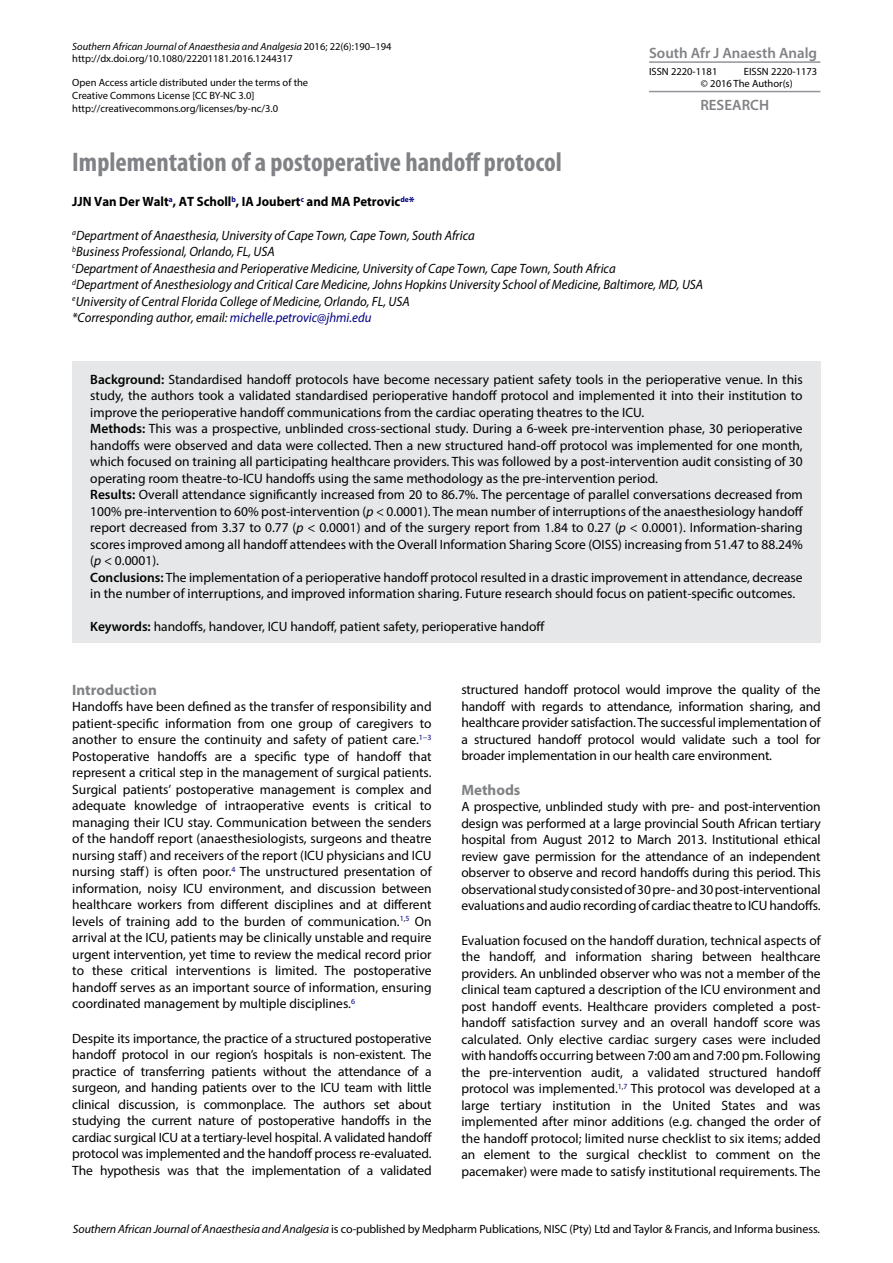
<style>
.page{position:relative;width:893px;height:1263px;background:#fff}
.page>*{position:absolute;margin:0;border:0;box-sizing:border-box;transform-origin:0 0}
.t1{font:700 condensed 27px "Myriad Pro";color:#808285}
.t2{font:600 15px "Myriad Pro";color:#808285}
.t3{font:700 15px "Myriad Pro";color:#808285}
.t4{font:13.5px/16.5px "Myriad Pro";color:#000;text-align:justify}
.t5{font:italic 13.5px/16.5px "Myriad Pro";color:#000;scale:.95 1}
.t6{font:700 13.5px "Myriad Pro";color:#000;scale:.95 1}
.t7{font:12px "Myriad Pro";letter-spacing:-.01em;color:#000}
.t8{font:10.5px/12.6px "Myriad Pro";color:#000}
.s1{font-style:italic}
.s2{color:#000080}
.s3{font-weight:600}
</style>
<div class="page">
<div style="left:72px;top:361px;width:749px;height:282px;background:#e6e7e8"></div>
<hr style="left:649px;top:61px;width:171px;height:2px;background:#93959a">
<hr style="left:649px;top:91px;width:171px;height:1px;background:#93959a">
<p class="t8" style="left:72px;top:40px;width:321px"><span class="s1">Southern African Journal of Anaesthesia and Analgesia</span> 2016; 22(6):190–194 http://dx.doi.org/10.1080/22201181.2016.1244317</p>
<p class="t8" style="left:72px;top:76px;width:237px">Open Access article distributed under the terms of the<br>Creative Commons License [CC BY-NC 3.0] http://creativecommons.org/licenses/by-nc/3.0</p>
<p class="t2" style="left:649px;top:43px;width:170px">South Afr J Anaesth Analg</p>
<p class="t8" style="left:649px;top:65px;width:70px">ISSN 2220-1181</p>
<p class="t8" style="left:701px;top:65px;width:118px;text-indent:43px">EISSN 2220-1173 © 2016 The Author(s)</p>
<p class="t2" style="left:700px;top:95px;width:70px">RESEARCH</p>
<h1 class="t1" style="left:72px;top:145px;width:491px">Implementation of a postoperative handoff protocol</h1>
<p class="t6" style="left:72px;top:193px;width:362px">JJN Van Der Walt<sup>a</sup>, AT Scholl<sup>b</sup>, IA Joubert<sup>c</sup> and MA Petrovic<sup>de</sup><span class="s2">*</span></p>
<p class="t5" style="left:72px;top:226px;width:666px"><sup>a</sup>Department of Anaesthesia, University of Cape Town, Cape Town, South Africa<br><sup>b</sup>Business Professional, Orlando, FL, USA<br><sup>c</sup>Department of Anaesthesia and Perioperative Medicine, University of Cape Town, Cape Town, South Africa<br><sup>d</sup>Department of Anesthesiology and Critical Care Medicine, Johns Hopkins University School of Medicine, Baltimore, MD, USA <sup>e</sup>University of Central Florida College of Medicine, Orlando, FL, USA<br>*Corresponding author, email: <span class="s2">michelle.petrovic@jhmi.edu</span></p>
<p class="t4" style="left:90px;top:371px;width:714px;text-align:left"><span class="s3">Background:</span> Standardised handoff protocols have become necessary patient safety tools in the perioperative venue. In this study, the authors took a validated standardised perioperative handoff protocol and implemented it into their institution to improve the perioperative handoff communications from the cardiac operating theatres to the ICU.<br><span class="s3">Methods:</span> This was a prospective, unblinded cross-sectional study. During a 6-week pre-intervention phase, 30 perioperative handoffs were observed and data were collected. Then a new structured hand-off protocol was implemented for one month, which focused on training all participating healthcare providers. This was followed by a post-intervention audit consisting of 30 operating room theatre-to-ICU handoffs using the same methodology as the pre-intervention period.<br><span class="s3">Results:</span> Overall attendance significantly increased from 20 to 86.7%. The percentage of parallel conversations decreased from 100% pre-intervention to 60% post-intervention (<span class="s1">p</span> &lt; 0.0001). The mean number of interruptions of the anaesthesiology handoff report decreased from 3.37 to 0.77 (<span class="s1">p</span> &lt; 0.0001) and of the surgery report from 1.84 to 0.27 (<span class="s1">p</span> &lt; 0.0001). Information-sharing scores improved among all handoff attendees with the Overall Information Sharing Score (OISS) increasing from 51.47 to 88.24% (<span class="s1">p</span> &lt; 0.0001).<br><span class="s3">Conclusions:</span> The implementation of a perioperative handoff protocol resulted in a drastic improvement in attendance, decrease in the number of interruptions, and improved information sharing. Future research should focus on patient-specific outcomes.</p>
<p class="t4" style="left:90px;top:618px;width:456px"><span class="s3">Keywords:</span> handoffs, handover, ICU handoff, patient safety, perioperative handoff</p>
<p class="t3" style="left:72px;top:680px;width:86px">Introduction</p>
<p class="t4" style="left:72px;top:698px;width:361px">Handoffs have been defined as the transfer of responsibility and patient-specific information from one group of caregivers to another to ensure the continuity and safety of patient care.<sup>1−3<br></sup>Postoperative handoffs are a specific type of handoff that represent a critical step in the management of surgical patients.<br>Surgical patients’ postoperative management is complex and adequate knowledge of intraoperative events is critical to managing their ICU stay. Communication between the senders of the handoff report (anaesthesiologists, surgeons and theatre nursing staff) and receivers of the report (ICU physicians and ICU nursing staff) is often poor.<sup>4</sup> The unstructured presentation of information, noisy ICU environment, and discussion between healthcare workers from different disciplines and at different levels of training add to the burden of communication.<sup>1</sup><sup>,</sup><sup>5</sup> On arrival at the ICU, patients may be clinically unstable and require urgent intervention, yet time to review the medical record prior to these critical interventions is limited. The postoperative handoff serves as an important source of information, ensuring coordinated management by multiple disciplines.<sup>6</sup></p>
<p class="t4" style="left:72px;top:1029px;width:361px">Despite its importance, the practice of a structured postoperative handoff protocol in our region’s hospitals is non-existent. The practice of transferring patients without the attendance of a surgeon, and handing patients over to the ICU team with little clinical discussion, is commonplace. The authors set about studying the current nature of postoperative handoffs in the cardiac surgical ICU at a tertiary-level hospital. A validated handoff protocol was implemented and the handoff process re-evaluated.<br>The hypothesis was that the implementation of a validated</p>
<p class="t4" style="left:461px;top:681px;width:361px">structured handoff protocol would improve the quality of the handoff with regards to attendance, information sharing, and healthcare provider satisfaction. The successful implementation of a structured handoff protocol would validate such a tool for broader implementation in our health care environment.</p>
<p class="t3" style="left:461px;top:780px;width:61px">Methods</p>
<p class="t4" style="left:461px;top:798px;width:361px">A prospective, unblinded study with pre- and post-intervention design was performed at a large provincial South African tertiary hospital from August 2012 to March 2013. Institutional ethical review gave permission for the attendance of an independent observer to observe and record handoffs during this period. This observational study consisted of 30 pre- and 30 post-interventional evaluations and audio recording of cardiac theatre to ICU handoffs.</p>
<p class="t4" style="left:461px;top:932px;width:361px">Evaluation focused on the handoff duration, technical aspects of the handoff, and information sharing between healthcare providers. An unblinded observer who was not a member of the clinical team captured a description of the ICU environment and post handoff events. Healthcare providers completed a post&shy;handoff satisfaction survey and an overall handoff score was calculated. Only elective cardiac surgery cases were included with handoffs occurring between 7:00 am and 7:00 pm. Following the pre-intervention audit, a validated structured handoff protocol was implemented.<sup>1</sup><sup>,</sup><sup>7</sup> This protocol was developed at a large tertiary institution in the United States and was implemented after minor additions (e.g. changed the order of the handoff protocol; limited nurse checklist to six items; added an element to the surgical checklist to comment on the pacemaker) were made to satisfy institutional requirements. The</p>
<p class="t7" style="left:73px;top:1221px;width:748px"><span class="s1">Southern African Journal of Anaesthesia and Analgesia</span> is co-published by Medpharm Publications, NISC (Pty) Ltd and Taylor &amp; Francis, and Informa business.</p>
</div>
